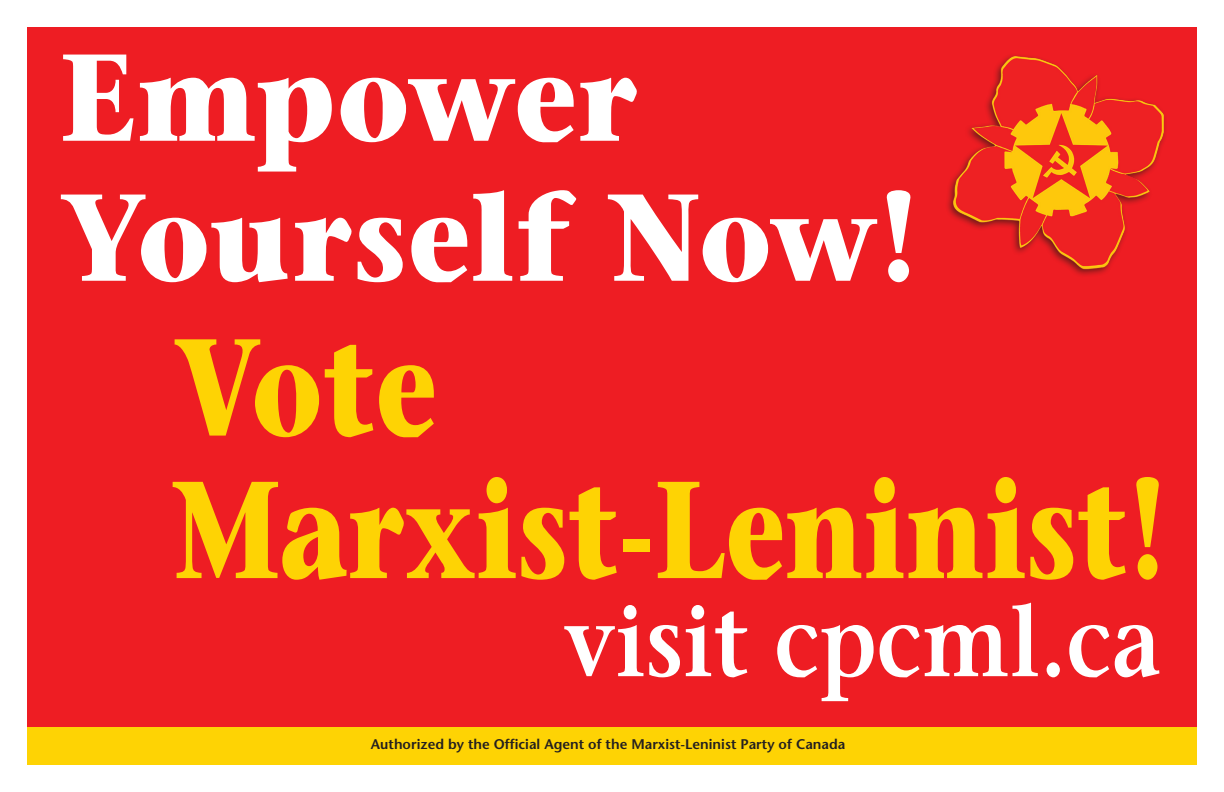
<style>
.page{position:relative;width:1224px;height:792px;background:#fff}
.page>*{position:absolute;margin:0;border:0;box-sizing:border-box;transform-origin:0 0}
.t1{font:700 137.5px/142.5px "Stone Serif";color:#fed304;scale:.8 1}
.t2{font:700 123.2px/140px "Stone Serif";letter-spacing:.005em;color:#fff;scale:.91 1}
.t3{font:600 100px "Stone Serif";color:#fff;scale:.88 1}
.t4{font:600 14px "Stone Sans";color:#231f20}
</style>
<div class="page">
<div style="left:27px;top:27px;width:1170px;height:728px;background:#ee1d23"></div>
<div style="left:27px;top:728px;width:1170px;height:37px;background:#fed304"></div>
<img style="left:947px;top:55px;width:219px;height:221px">
<h2 class="t2" style="left:60px;top:26px;width:946px">Empower<br>Yourself Now!</h2>
<h1 class="t1" style="left:174px;top:315px;width:1243px">Vote<br>Marxist-Leninist!</h1>
<h3 class="t3" style="left:563px;top:582px;width:681px">visit cpcml.ca</h3>
<p class="t4" style="left:371px;top:736px;width:476px">Authorized by the Official Agent of the Marxist-Leninist Party of Canada</p>
</div>
